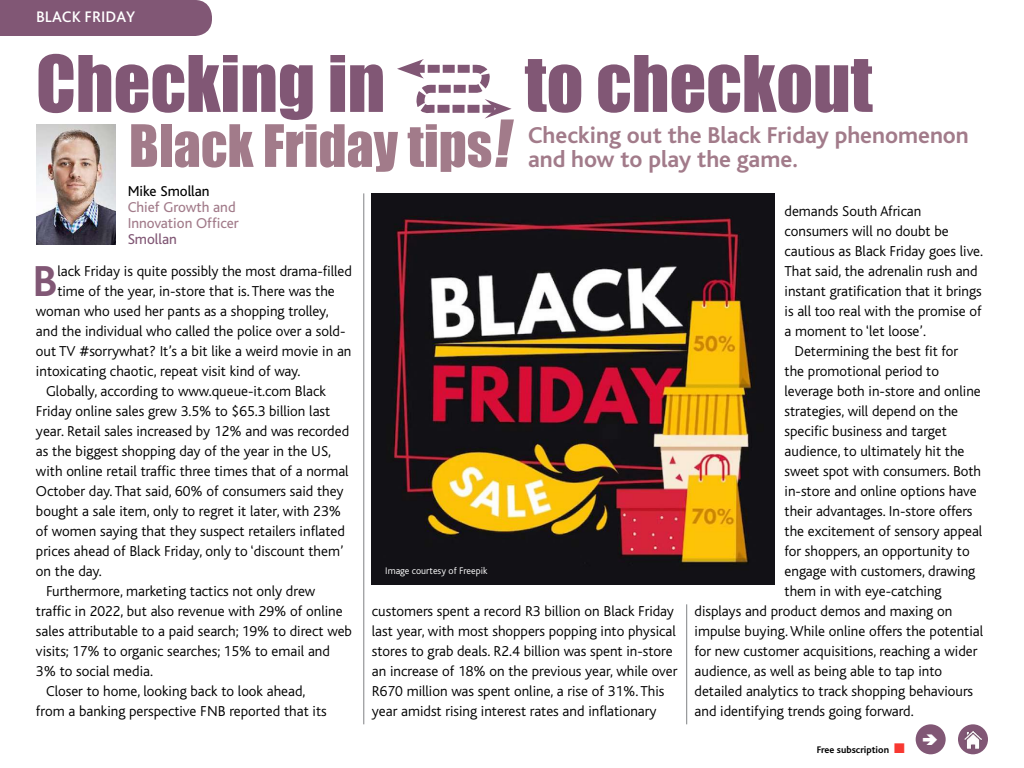
<style>
.page{position:relative;width:1024px;height:768px;background:#fff}
.page>*{position:absolute;margin:0;border:0;box-sizing:border-box;transform-origin:0 0}
.t1{font:72px "Impact";color:#815775}
.t2{font:54px "Impact";color:#a27b8a}
.t3{font:700 45.3px "Bliss";color:#815775}
.t4{font:700 24px/24px "Bliss";color:#a27b8a}
.t5{font:500 16px "Bliss Pro";color:#fff}
.t6{font:300 15px/20px "Bliss";color:#000}
.t7{font:15px/16px "Bliss";color:#a27b8a}
.t8{font:15px "Bliss";color:#000}
.t9{font:15px "Bliss";color:#815775}
.t10{font:300 10px "Bliss";color:#fff}
.t11{font:700 10px "Bliss";color:#000}
.s1{font-size:60px}
.s2{color:#f83831}
</style>
<div class="page">
<div style="left:916px;top:724px;width:30px;height:30px;background:#815775;border-radius:50%"></div>
<div style="left:958px;top:724px;width:30px;height:30px;background:#815775;border-radius:50%"></div>
<img style="left:964px;top:731px;width:18px;height:17px">
<hr style="left:364px;top:193px;width:1px;height:531px;background:#808285">
<hr style="left:687px;top:604px;width:1px;height:120px;background:#808285">
<div style="left:0;top:0;width:212px;height:36px;background:#815775"></div>
<img style="left:36px;top:124px;width:80px;height:120px">
<svg style="left:397px;top:59px;width:115px;height:60px"></svg>
<img style="left:372px;top:193px;width:402px;height:391px">
<p class="t5" style="left:36px;top:6px;width:101px">BLACK FRIDAY</p>
<h1 class="t1" style="left:36px;top:28px;width:351px">Checking in</h1>
<h1 class="t1" style="left:525px;top:28px;width:349px">to checkout</h1>
<h2 class="t2" style="left:129px;top:104px;width:393px">Black Friday tips<span class="s1">!</span></h2>
<h3 class="t4" style="left:528px;top:124px;width:442px">Checking out the Black Friday phenomenon and how to play the game.</h3>
<p class="t8" style="left:128px;top:183px;width:84px">Mike Smollan</p>
<p class="t7" style="left:128px;top:199px;width:113px">Chief Growth and<br>Innovation Officer</p>
<p class="t9" style="left:128px;top:231px;width:51px">Smollan</p>
<h3 class="t3" style="left:33px;top:257px;width:26px">B</h3>
<p class="t6" style="left:57px;top:261px;width:296px">lack Friday is quite possibly the most drama-filled</p>
<p class="t6" style="left:57px;top:281px;width:279px">time of the year, in-store that is. There was the</p>
<p class="t6" style="left:36px;top:301px;width:294px">woman who used her pants as a shopping trolley,</p>
<p class="t6" style="left:36px;top:321px;width:310px">and the individual who called the police over a sold-</p>
<p class="t6" style="left:36px;top:341px;width:317px">out TV #sorrywhat? It’s a bit like a weird movie in an</p>
<p class="t6" style="left:36px;top:361px;width:266px">intoxicating chaotic, repeat visit kind of way.</p>
<p class="t6" style="left:46px;top:381px;width:281px">Globally, according to www.queue-it.com Black</p>
<p class="t6" style="left:36px;top:401px;width:296px">Friday online sales grew 3.5% to $65.3 billion last</p>
<p class="t6" style="left:36px;top:421px;width:315px">year. Retail sales increased by 12% and was recorded</p>
<p class="t6" style="left:36px;top:441px;width:297px">as the biggest shopping day of the year in the US,</p>
<p class="t6" style="left:36px;top:461px;width:314px">with online retail traffic three times that of a normal</p>
<p class="t6" style="left:36px;top:481px;width:309px">October day. That said, 60% of consumers said they</p>
<p class="t6" style="left:36px;top:501px;width:306px">bought a sale item, only to regret it later, with 23%</p>
<p class="t6" style="left:36px;top:521px;width:310px">of women saying that they suspect retailers inflated</p>
<p class="t6" style="left:36px;top:541px;width:309px">prices ahead of Black Friday, only to ‘discount them’</p>
<p class="t6" style="left:36px;top:561px;width:67px">on the day.</p>
<p class="t6" style="left:46px;top:581px;width:271px">Furthermore, marketing tactics not only drew</p>
<p class="t6" style="left:36px;top:601px;width:308px">traffic in 2022, but also revenue with 29% of online</p>
<p class="t6" style="left:36px;top:621px;width:317px">sales attributable to a paid search; 19% to direct web</p>
<p class="t6" style="left:36px;top:641px;width:295px">visits; 17% to organic searches; 15% to email and</p>
<p class="t6" style="left:36px;top:661px;width:119px">3% to social media.</p>
<p class="t6" style="left:46px;top:681px;width:261px">Closer to home, looking back to look ahead,</p>
<p class="t6" style="left:36px;top:701px;width:292px">from a banking perspective FNB reported that its</p>
<p class="t10" style="left:385px;top:565px;width:104px">Image courtesy of Freepik</p>
<p class="t6" style="left:372px;top:601px;width:307px">customers spent a record R3 billion on Black Friday last year, with most shoppers popping into physical stores to grab deals. R2.4 billion was spent in-store an increase of 18% on the previous year, while over R670 million was spent online, a rise of 31%. This year amidst rising interest rates and inflationary</p>
<p class="t6" style="left:785px;top:201px;width:138px">demands South African</p>
<p class="t6" style="left:785px;top:221px;width:166px">consumers will no doubt be</p>
<p class="t6" style="left:785px;top:241px;width:200px">cautious as Black Friday goes live.</p>
<p class="t6" style="left:785px;top:261px;width:195px">That said, the adrenalin rush and</p>
<p class="t6" style="left:785px;top:281px;width:199px">instant gratification that it brings</p>
<p class="t6" style="left:785px;top:301px;width:199px">is all too real with the promise of</p>
<p class="t6" style="left:785px;top:321px;width:143px">a moment to ‘let loose’.</p>
<p class="t6" style="left:795px;top:341px;width:165px">Determining the best fit for</p>
<p class="t6" style="left:785px;top:361px;width:156px">the promotional period to</p>
<p class="t6" style="left:785px;top:381px;width:198px">leverage both in-store and online</p>
<p class="t6" style="left:785px;top:401px;width:175px">strategies, will depend on the</p>
<p class="t6" style="left:785px;top:421px;width:164px">specific business and target</p>
<p class="t6" style="left:785px;top:441px;width:181px">audience, to ultimately hit the</p>
<p class="t6" style="left:785px;top:461px;width:198px">sweet spot with consumers. Both</p>
<p class="t6" style="left:785px;top:481px;width:194px">in-store and online options have</p>
<p class="t6" style="left:785px;top:501px;width:189px">their advantages. In-store offers</p>
<p class="t6" style="left:785px;top:521px;width:199px">the excitement of sensory appeal</p>
<p class="t6" style="left:785px;top:541px;width:187px">for shoppers, an opportunity to</p>
<p class="t6" style="left:785px;top:561px;width:192px">engage with customers, drawing</p>
<p class="t6" style="left:785px;top:581px;width:159px">them in with eye-catching</p>
<p class="t6" style="left:695px;top:601px;width:259px">displays and product demos and maxing on</p>
<p class="t6" style="left:695px;top:621px;width:290px">impulse buying. While online offers the potential</p>
<p class="t6" style="left:695px;top:641px;width:284px">for new customer acquisitions, reaching a wider</p>
<p class="t6" style="left:695px;top:661px;width:249px">audience, as well as being able to tap into</p>
<p class="t6" style="left:695px;top:681px;width:280px">detailed analytics to track shopping behaviours</p>
<p class="t6" style="left:695px;top:701px;width:221px">and identifying trends going forward.</p>
<p class="t11" style="left:817px;top:745px;width:90px">Free subscription <span class="s2">■</span></p>
</div>
